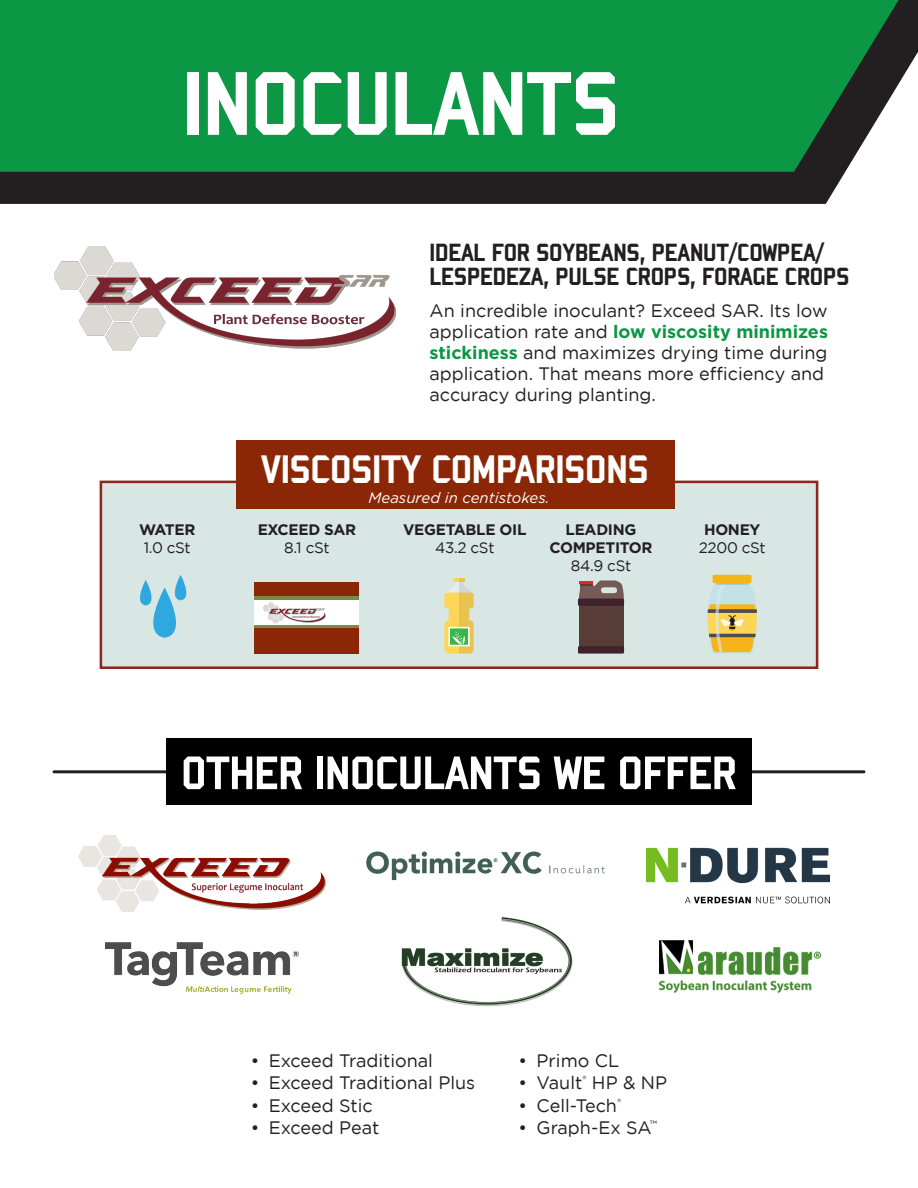
<style>
.page{position:relative;width:918px;height:1188px;background:#fff}
.page>*{position:absolute;margin:0;border:0;box-sizing:border-box;transform-origin:0 0}
.t1{font:97.95px "Bombardier";letter-spacing:-.01em;color:#fff}
.t2{font:51px "Bombardier";letter-spacing:-.01em;color:#fff}
.t3{font:43.2px "Bombardier";letter-spacing:-.01em;color:#fff}
.t4{font:27px/24px "Bombardier";letter-spacing:-.01em;color:#231f20}
.t5{font:18px/21px "Gotham";color:#231f20}
.t6{font:700 15.3px/17.7px "Gotham";letter-spacing:-.02em;color:#231f20;text-align:center}
.t7{font:15.3px "Gotham";letter-spacing:-.02em;color:#231f20}
.t8{font:italic 15px "Gotham";color:#fff}
.s1{font-weight:700;color:#0c9745}
</style>
<div class="page">
<hr style="left:54px;top:770px;width:810px;height:3px;background:#231f20">
<div style="left:166px;top:739px;width:586px;height:66px;background:#000001"></div>
<svg style="left:0;top:0;width:918px;height:204px;background:#423e3f"></svg>
<div style="left:0;top:0;width:899px;height:172px;background:#0c9745"></div>
<img style="left:54px;top:246px;width:342px;height:105px">
<div style="left:100px;top:481px;width:718px;height:188px;background:#d8e6e4;border:3px solid #8b271c"></div>
<div style="left:236px;top:441px;width:439px;height:68px;background:#8b2706"></div>
<div style="left:579px;top:605px;width:44px;height:42px;background:#573d36"></div>
<div style="left:578px;top:646px;width:46px;height:8px;background:#3f222c"></div>
<div style="left:578px;top:599px;width:46px;height:7px;background:#3f222c"></div>
<svg style="left:579px;top:580px;width:45px;height:19px"></svg>
<svg style="left:444px;top:578px;width:30px;height:76px"></svg>
<hr style="left:716px;top:582px;width:32px;height:3px;background:#a2c3c8">
<div style="left:713px;top:575px;width:39px;height:8px;background:#f6b31a;border-radius:2px"></div>
<svg style="left:707px;top:585px;width:50px;height:69px;background:#d2c482"></svg>
<svg style="left:140px;top:575px;width:47px;height:63px"></svg>
<div style="left:255px;top:582px;width:104px;height:72px;background:#8b2706"></div>
<div style="left:255px;top:597px;width:104px;height:31px;background:#7a8a49"></div>
<div style="left:255px;top:600px;width:104px;height:25px;background:#fff"></div>
<img style="left:263px;top:603px;width:63px;height:21px">
<img style="left:366px;top:851px;width:239px;height:30px">
<img style="left:79px;top:835px;width:246px;height:76px">
<img style="left:401px;top:917px;width:172px;height:90px">
<img style="left:660px;top:940px;width:160px;height:53px">
<img style="left:106px;top:942px;width:192px;height:52px">
<img style="left:646px;top:848px;width:183px;height:56px">
<p class="t1" style="left:183px;top:51px;width:439px">INOCULANTS</p>
<p class="t4" style="left:430px;top:241px;width:422px">IDEAL FOR SOYBEANS, PEANUT/COWPEA/<br>LESPEDEZA, PULSE CROPS, FORAGE CROPS</p>
<p class="t5" style="left:430px;top:299px;width:400px">An incredible inoculant? Exceed SAR. Its low application rate and <span class="s1">low viscosity minimizes stickiness</span> and maximizes drying time during application. That means more efficiency and accuracy during planting.</p>
<p class="t3" style="left:261px;top:446px;width:389px">VISCOSITY COMPARISONS</p>
<p class="t6" style="left:139px;top:521px;width:58px">WATER</p>
<p class="t7" style="left:144px;top:538px;width:49px">1.0 cSt</p>
<p class="t6" style="left:258px;top:521px;width:100px">EXCEED SAR</p>
<p class="t7" style="left:284px;top:538px;width:47px">8.1 cSt</p>
<p class="t8" style="left:368px;top:488px;width:183px">Measured in centistokes.</p>
<p class="t6" style="left:403px;top:521px;width:125px">VEGETABLE OIL</p>
<p class="t7" style="left:435px;top:538px;width:61px">43.2 cSt</p>
<p class="t6" style="left:549px;top:521px;width:105px">LEADING<br>COMPETITOR</p>
<p class="t7" style="left:571px;top:555px;width:62px">84.9 cSt</p>
<p class="t6" style="left:704px;top:521px;width:58px">HONEY</p>
<p class="t7" style="left:699px;top:538px;width:69px">2200 cSt</p>
<p class="t2" style="left:181px;top:745px;width:557px">OTHER INOCULANTS WE OFFER</p>
<p class="t5" style="left:251px;top:1049px;width:184px">• Exceed Traditional</p>
<p class="t5" style="left:251px;top:1072px;width:226px">• Exceed Traditional Plus</p>
<p class="t5" style="left:251px;top:1094px;width:124px">• Exceed Stic</p>
<p class="t5" style="left:251px;top:1117px;width:130px">• Exceed Peat</p>
<p class="t5" style="left:519px;top:1049px;width:102px">• Primo CL</p>
<p class="t5" style="left:519px;top:1072px;width:150px">• Vault<sup>®</sup> HP &amp; NP</p>
<p class="t5" style="left:519px;top:1094px;width:104px">• Cell-Tech<sup>®</sup></p>
<p class="t5" style="left:519px;top:1117px;width:140px">• Graph-Ex SA<sup>™</sup></p>
</div>
